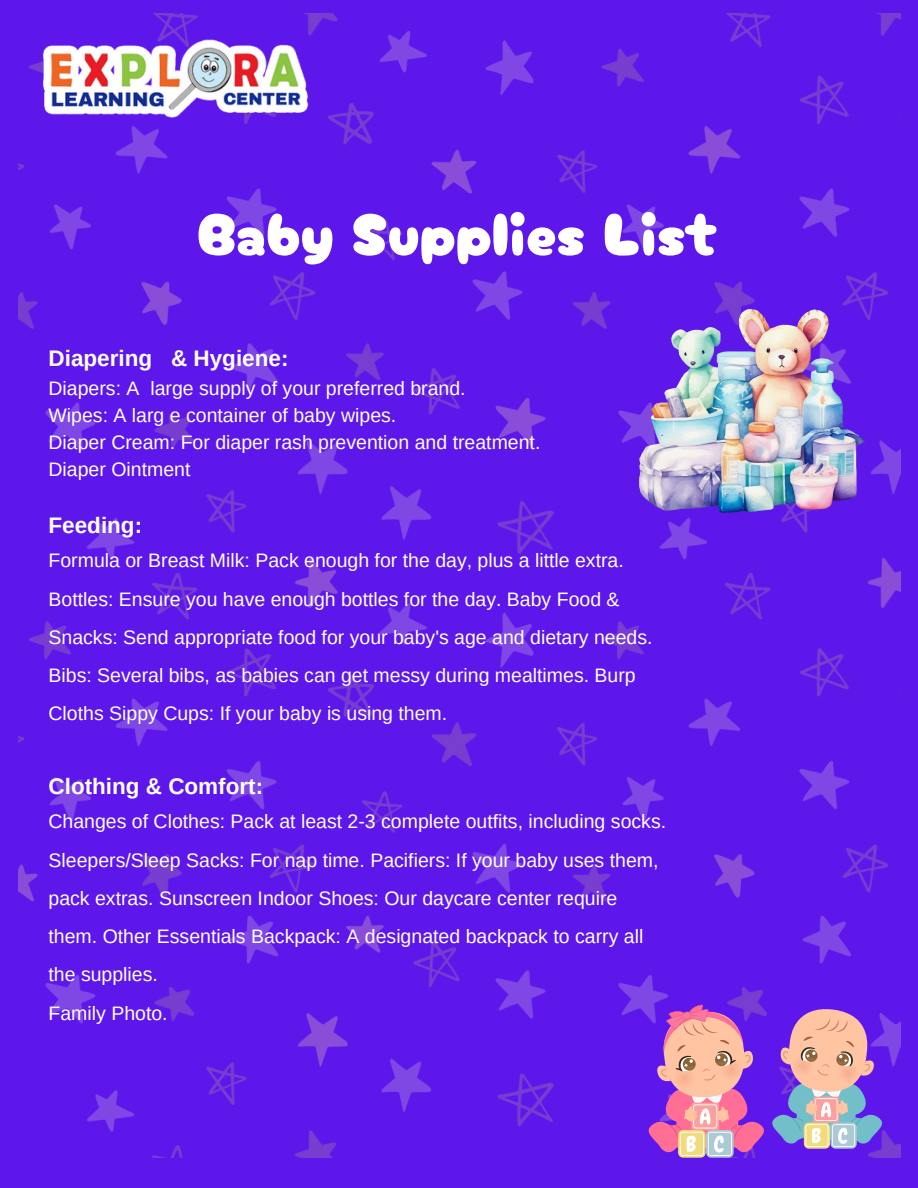
<style>
.page{position:relative;width:918px;height:1188px;background:#5e17eb}
.page>*{position:absolute;margin:0;border:0;box-sizing:border-box;transform-origin:0 0}
.t1{font:60px "Cherry Bomb One";color:#fff}
.t2{font:700 22.5px "Arimo";color:#fff}
.t3{font:19.5px/38.2px "Arimo";color:#fff}
</style>
<div class="page">
<img style="left:18px;top:13px;width:882px;height:1144px">
<img style="left:19px;top:27px;width:314px;height:105px">
<img style="left:640px;top:310px;width:225px;height:202px">
<svg style="left:804px;top:1123px;width:26px;height:26px"></svg>
<svg style="left:830px;top:1123px;width:27px;height:26px"></svg>
<svg style="left:771px;top:1005px;width:111px;height:143px"></svg>
<svg style="left:678px;top:1130px;width:28px;height:28px"></svg>
<svg style="left:706px;top:1130px;width:28px;height:28px"></svg>
<svg style="left:647px;top:1005px;width:117px;height:151px"></svg>
<p class="t1" style="left:197px;top:186px;width:522px">Baby Supplies List</p>
<p class="t2" style="left:49px;top:346px;width:241px">Diapering &amp; Hygiene:</p>
<p class="t3" style="left:49px;top:369px;width:419px">Diapers: A large supply of your preferred brand.</p>
<h1 class="t3" style="left:49px;top:396px;width:349px">Wipes: A larg e container of baby wipes.</h1>
<p class="t3" style="left:49px;top:423px;width:493px">Diaper Cream: For diaper rash prevention and treatment.</p>
<p class="t3" style="left:49px;top:450px;width:143px">Diaper Ointment</p>
<p class="t2" style="left:49px;top:512px;width:95px">Feeding:</p>
<p class="t3" style="left:49px;top:541px;width:606px">Formula or Breast Milk: Pack enough for the day, plus a little extra.<br>Bottles: Ensure you have enough bottles for the day. Baby Food &amp; Snacks: Send appropriate food for your baby's age and dietary needs.<br>Bibs: Several bibs, as babies can get messy during mealtimes. Burp Cloths Sippy Cups: If your baby is using them.</p>
<p class="t2" style="left:49px;top:773px;width:216px">Clothing &amp; Comfort:</p>
<p class="t3" style="left:49px;top:802px;width:619px">Changes of Clothes: Pack at least 2-3 complete outfits, including socks.<br>Sleepers/Sleep Sacks: For nap time. Pacifiers: If your baby uses them, pack extras. Sunscreen Indoor Shoes: Our daycare center require them. Other Essentials Backpack: A designated backpack to carry all the supplies.</p>
<p class="t3" style="left:49px;top:994px;width:121px">Family Photo.</p>
</div>
